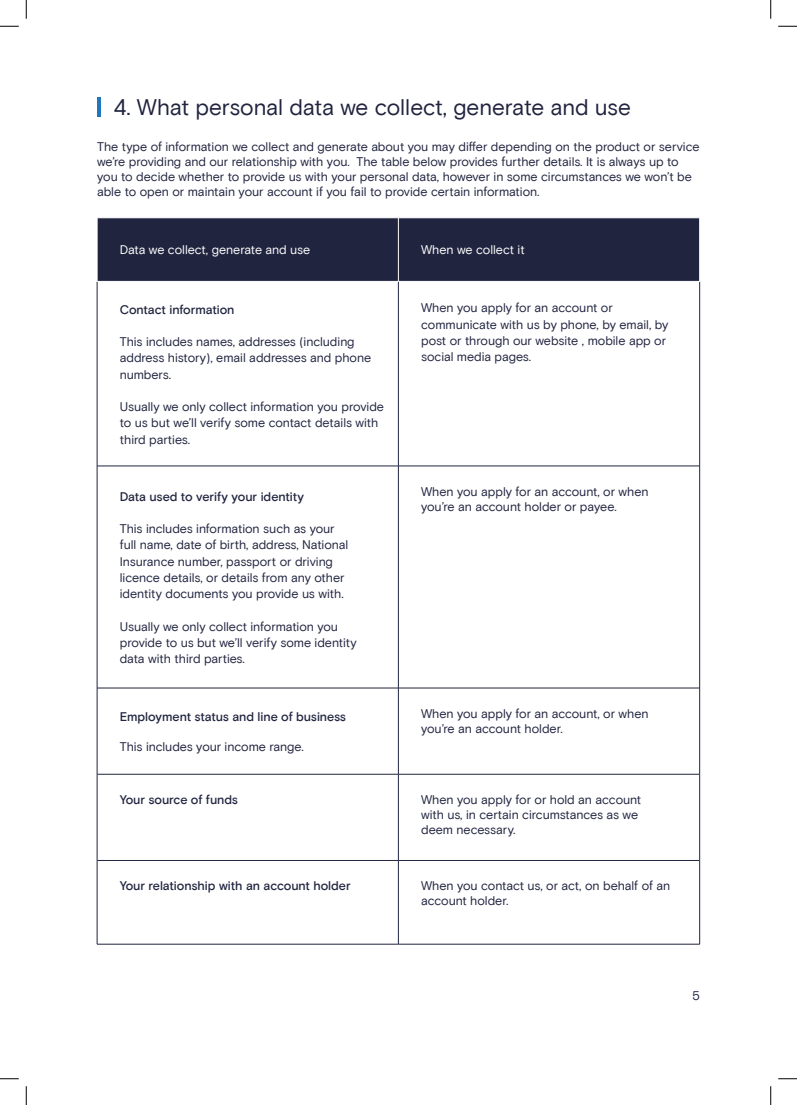
<style>
.page{position:relative;width:797px;height:1105px;background:#fff}
.page>*{position:absolute;margin:0;border:0;box-sizing:border-box;transform-origin:0 0}
.t1{font:22.5px "Basis Grotesque Pro";letter-spacing:-.01em;color:#20243f}
.t2{font:12.5px/16.2px "Basis Grotesque Pro";letter-spacing:-.005em;color:#20243f}
.t3{font:500 12.5px "Basis Grotesque Pro";letter-spacing:-.005em;color:#20243f}
.t4{font:12.5px "Basis Grotesque Pro";letter-spacing:-.005em;color:#fff}
</style>
<div class="page">
<hr style="left:97px;top:97px;width:4px;height:20px;background:#2077bd">
<div style="left:98px;top:219px;width:601px;height:62px;background:#20243f"></div>
<hr style="left:97px;top:282px;width:1px;height:184px;background:#20243f">
<hr style="left:398px;top:282px;width:1px;height:184px;background:#20243f">
<hr style="left:699px;top:282px;width:1px;height:184px;background:#20243f">
<hr style="left:97px;top:466px;width:1px;height:222px;background:#20243f">
<hr style="left:398px;top:466px;width:1px;height:222px;background:#20243f">
<hr style="left:699px;top:466px;width:1px;height:222px;background:#20243f">
<hr style="left:97px;top:688px;width:1px;height:86px;background:#20243f">
<hr style="left:398px;top:688px;width:1px;height:86px;background:#20243f">
<hr style="left:699px;top:688px;width:1px;height:86px;background:#20243f">
<hr style="left:97px;top:774px;width:1px;height:86px;background:#20243f">
<hr style="left:398px;top:774px;width:1px;height:86px;background:#20243f">
<hr style="left:699px;top:774px;width:1px;height:86px;background:#20243f">
<hr style="left:97px;top:860px;width:1px;height:84px;background:#20243f">
<hr style="left:398px;top:861px;width:1px;height:83px;background:#20243f">
<hr style="left:699px;top:860px;width:1px;height:84px;background:#20243f">
<hr style="left:97px;top:466px;width:301px;height:1px;background:#20243f">
<hr style="left:398px;top:466px;width:301px;height:1px;background:#20243f">
<hr style="left:97px;top:688px;width:301px;height:1px;background:#20243f">
<hr style="left:398px;top:688px;width:301px;height:1px;background:#20243f">
<hr style="left:97px;top:774px;width:301px;height:1px;background:#20243f">
<hr style="left:398px;top:774px;width:301px;height:1px;background:#20243f">
<hr style="left:97px;top:860px;width:301px;height:1px;background:#20243f">
<hr style="left:398px;top:860px;width:301px;height:1px;background:#20243f">
<hr style="left:97px;top:944px;width:301px;height:1px;background:#20243f">
<hr style="left:398px;top:944px;width:301px;height:1px;background:#20243f">
<hr style="left:398px;top:218px;width:1px;height:63px;background:#fff">
<svg style="left:0;top:25px;width:19px;height:2px"></svg>
<svg style="left:778px;top:25px;width:19px;height:2px"></svg>
<svg style="left:0;top:1078px;width:19px;height:1px"></svg>
<svg style="left:778px;top:1078px;width:19px;height:1px"></svg>
<svg style="left:25px;top:0;width:2px;height:19px"></svg>
<svg style="left:25px;top:1086px;width:2px;height:19px"></svg>
<svg style="left:770px;top:0;width:1px;height:19px"></svg>
<svg style="left:770px;top:1086px;width:1px;height:19px"></svg>
<h1 class="t1" style="left:113px;top:94px;width:519px">4. What personal data we collect, generate and use</h1>
<p class="t2" style="left:97px;top:140px;width:604px;line-height:15px">The type of information we collect and generate about you may differ depending on the product or service we’re providing and our relationship with you. The table below provides further details. It is always up to you to decide whether to provide us with your personal data, however in some circumstances we won’t be able to open or maintain your account if you fail to provide certain information.</p>
<p class="t4" style="left:120px;top:243px;width:192px">Data we collect, generate and use</p>
<p class="t4" style="left:421px;top:243px;width:105px">When we collect it</p>
<p class="t3" style="left:120px;top:302px;width:116px">Contact information</p>
<p class="t2" style="left:120px;top:334px;width:253px">This includes names, addresses (including address history), email addresses and phone numbers.</p>
<p class="t2" style="left:120px;top:399px;width:266px">Usually we only collect information you provide to us but we’ll verify some contact details with third parties.</p>
<p class="t3" style="left:120px;top:489px;width:186px">Data used to verify your identity</p>
<p class="t2" style="left:120px;top:521px;width:230px">This includes information such as your full name, date of birth, address, National Insurance number, passport or driving licence details, or details from any other identity documents you provide us with.</p>
<p class="t2" style="left:120px;top:618px;width:238px">Usually we only collect information you provide to us but we’ll verify some identity data with third parties.</p>
<p class="t3" style="left:120px;top:709px;width:228px">Employment status and line of business</p>
<p class="t2" style="left:120px;top:739px;width:185px">This includes your income range.</p>
<p class="t2" style="left:421px;top:300px;width:249px">When you apply for an account or communicate with us by phone, by email, by post or through our website , mobile app or social media pages.</p>
<p class="t2" style="left:421px;top:484px;width:229px;line-height:15px">When you apply for an account, or when you’re an account holder or payee.</p>
<p class="t2" style="left:421px;top:706px;width:229px;line-height:15px">When you apply for an account, or when you’re an account holder.</p>
<p class="t3" style="left:120px;top:792px;width:120px">Your source of funds</p>
<p class="t2" style="left:421px;top:792px;width:222px;line-height:15px">When you apply for or hold an account with us, in certain circumstances as we deem necessary.</p>
<p class="t3" style="left:120px;top:878px;width:232px">Your relationship with an account holder</p>
<p class="t2" style="left:421px;top:879px;width:250px;line-height:15px">When you contact us, or act, on behalf of an account holder.</p>
<p class="t2" style="left:692px;top:988px;width:9px">5</p>
</div>
